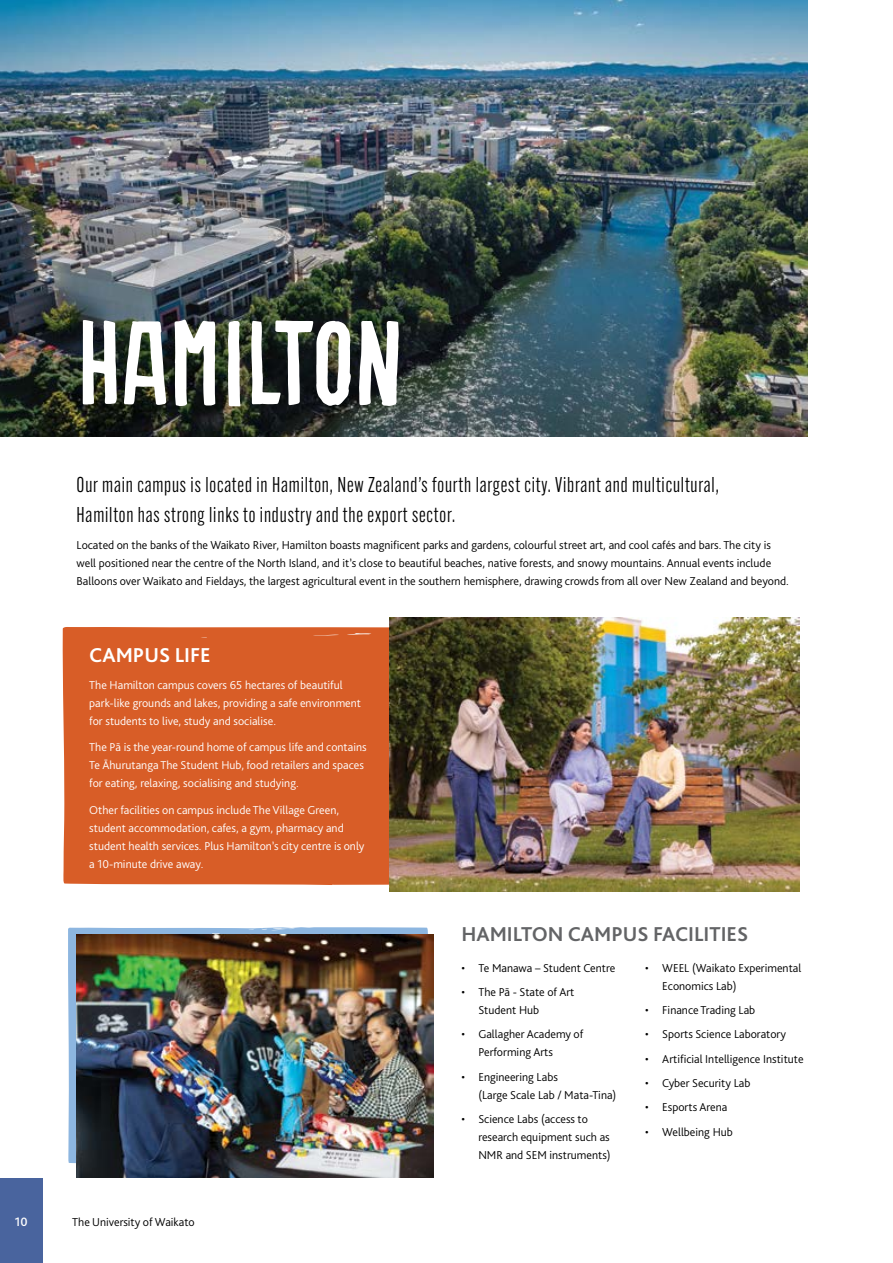
<style>
.page{position:relative;width:893px;height:1263px;background:#fff}
.page>*{position:absolute;margin:0;border:0;box-sizing:border-box;transform-origin:0 0}
.t1{font:120px "Bozzolini";color:#fff}
.t2{font:21px/30px "Alternate Gothic Cond ATF";letter-spacing:.04em;color:#000}
.t3{font:700 21px "Bliss Pro";color:#636466}
.t4{font:700 21px "Bliss Pro";color:#fff}
.t5{font:500 12.75px "Bliss Pro";color:#fff}
.t6{font:300 12px/18px "Bliss Pro";color:#000}
.t7{font:300 12px/18px "Bliss Pro";color:#fff}
</style>
<div class="page">
<div style="left:62px;top:627px;width:327px;height:258px;background:#d85d27"></div>
<svg style="left:68px;top:927px;width:360px;height:237px;background:#8daccd"></svg>
<img style="left:0;top:0;width:808px;height:437px">
<img style="left:389px;top:618px;width:410px;height:274px">
<img style="left:77px;top:935px;width:356px;height:243px">
<div style="left:0;top:1178px;width:43px;height:85px;background:#49649e"></div>
<h1 class="t1" style="left:77px;top:292px;width:328px">HAMILTON</h1>
<h2 class="t2" style="left:77px;top:470px;width:644px">Our main campus is located in Hamilton, New Zealand’s fourth largest city. Vibrant and multicultural,<br>Hamilton has strong links to industry and the export sector.</h2>
<p class="t6" style="left:77px;top:536px;width:714px">Located on the banks of the Waikato River, Hamilton boasts magnificent parks and gardens, colourful street art, and cool cafés and bars. The city is well positioned near the centre of the North Island, and it’s close to beautiful beaches, native forests, and snowy mountains. Annual events include<br>Balloons over Waikato and Fieldays, the largest agricultural event in the southern hemisphere, drawing crowds from all over New Zealand and beyond.</p>
<h2 class="t4" style="left:89px;top:642px;width:123px">CAMPUS LIFE</h2>
<p class="t7" style="left:89px;top:675px;width:273px">The Hamilton campus covers 65 hectares of beautiful park-like grounds and lakes, providing a safe environment for students to live, study and socialise.</p>
<p class="t7" style="left:89px;top:738px;width:279px">The Pā is the year-round home of campus life and contains<br>Te Āhurutanga The Student Hub, food retailers and spaces for eating, relaxing, socialising and studying.</p>
<p class="t7" style="left:89px;top:800px;width:277px">Other facilities on campus include The Village Green, student accommodation, cafes, a gym, pharmacy and student health services. Plus Hamilton’s city centre is only a 10-minute drive away.</p>
<p class="t5" style="left:15px;top:1214px;width:14px">10</p>
<p class="t6" style="left:72px;top:1212px;width:124px">The University of Waikato</p>
<h2 class="t3" style="left:461px;top:921px;width:288px">HAMILTON CAMPUS FACILITIES</h2>
<p class="t6" style="left:461px;top:958px;width:155px">• Te Manawa – Student Centre</p>
<p class="t6" style="left:478px;top:983px;width:98px;text-indent:-17px">• The Pā - State of Art<br>Student Hub</p>
<p class="t6" style="left:478px;top:1025px;width:107px;text-indent:-17px">• Gallagher Academy of<br>Performing Arts</p>
<p class="t6" style="left:478px;top:1068px;width:139px;text-indent:-17px">• Engineering Labs<br>(Large Scale Lab / Mata-Tina)</p>
<p class="t6" style="left:478px;top:1110px;width:134px;text-indent:-17px">• Science Labs (access to research equipment such as<br>NMR and SEM instruments)</p>
<p class="t6" style="left:662px;top:958px;width:141px;text-indent:-17px">• WEEL (Waikato Experimental<br>Economics Lab)</p>
<p class="t6" style="left:645px;top:1001px;width:111px">• Finance Trading Lab</p>
<p class="t6" style="left:645px;top:1025px;width:142px">• Sports Science Laboratory</p>
<p class="t6" style="left:645px;top:1050px;width:160px">• Artificial Intelligence Institute</p>
<p class="t6" style="left:645px;top:1074px;width:107px">• Cyber Security Lab</p>
<p class="t6" style="left:645px;top:1098px;width:84px">• Esports Arena</p>
<p class="t6" style="left:645px;top:1123px;width:89px">• Wellbeing Hub</p>
</div>
